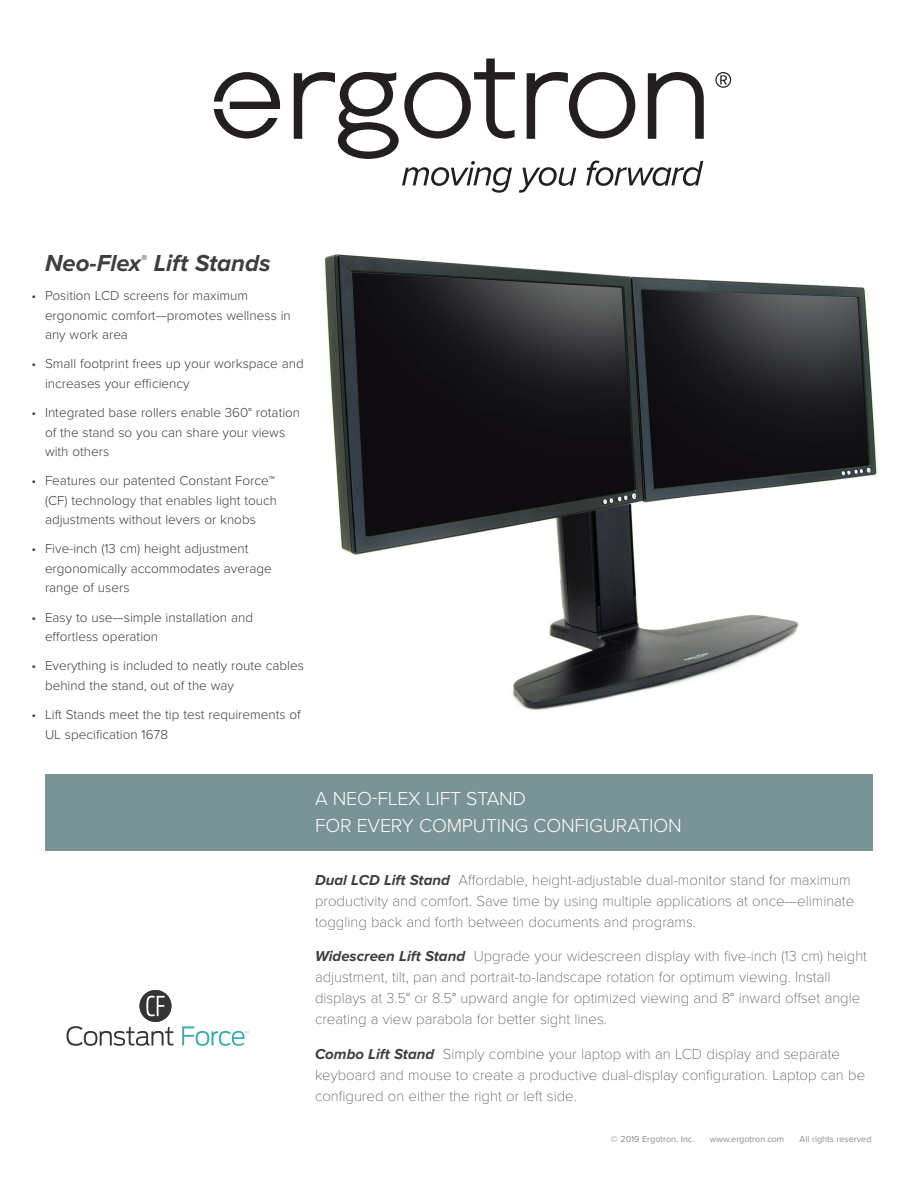
<style>
.page{position:relative;width:918px;height:1188px;background:#fff}
.page>*{position:absolute;margin:0;border:0;box-sizing:border-box;transform-origin:0 0}
.t1{font:italic 700 24px "Proxima Nova";color:#3e3e3f}
.t2{font:300 19.5px/27px "Proxima Nova";letter-spacing:-.01em;color:#fff}
.t3{font:100 15px/21px "Proxima Nova T";color:#3e3e3f}
.t4{font:300 13.5px/19.5px "Proxima Nova";color:#3e3e3f}
.t5{font:9px "Proxima Nova";color:#8a8c8f}
.s1{font-family:"Proxima Nova";font-weight:700;font-style:italic}
</style>
<div class="page">
<img style="left:324px;top:254px;width:553px;height:457px">
<div style="left:45px;top:774px;width:828px;height:76px;background:#7a9397"></div>
<svg style="left:715px;top:72px;width:16px;height:16px"></svg>
<svg style="left:214px;top:72px;width:66px;height:67px"></svg>
<svg style="left:294px;top:58px;width:410px;height:135px"></svg>
<svg style="left:182px;top:1026px;width:66px;height:20px"></svg>
<svg style="left:67px;top:1026px;width:106px;height:20px"></svg>
<div style="left:140px;top:990px;width:31px;height:32px;background:#363536;border-radius:50%"></div>
<svg style="left:146px;top:996px;width:19px;height:20px"></svg>
<h1 class="t1" style="left:45px;top:249px;width:227px">Neo-Flex<sup>®</sup> Lift Stands</h1>
<p class="t4" style="left:45px;top:286px;width:247px;text-indent:-14px">• Position LCD screens for maximum ergonomic comfort—promotes wellness in any work area</p>
<p class="t4" style="left:45px;top:354px;width:260px;text-indent:-14px">• Small footprint frees up your workspace and increases your efficiency</p>
<p class="t4" style="left:45px;top:403px;width:257px;text-indent:-14px">• Integrated base rollers enable 360° rotation of the stand so you can share your views with others</p>
<p class="t4" style="left:45px;top:471px;width:234px;text-indent:-14px">• Features our patented Constant Force™ (CF) technology that enables light touch adjustments without levers or knobs</p>
<p class="t4" style="left:45px;top:539px;width:228px;text-indent:-14px">• Five-inch (13 cm) height adjustment ergonomically accommodates average range of users</p>
<p class="t4" style="left:45px;top:608px;width:210px;text-indent:-14px">• Easy to use—simple installation and effortless operation</p>
<p class="t4" style="left:45px;top:656px;width:260px;text-indent:-14px">• Everything is included to neatly route cables behind the stand, out of the way</p>
<p class="t4" style="left:45px;top:705px;width:257px;text-indent:-14px">• Lift Stands meet the tip test requirements of<br>UL specification 1678</p>
<h2 class="t2" style="left:315px;top:786px;width:368px">A NEO-FLEX LIFT STAND<br>FOR EVERY COMPUTING CONFIGURATION</h2>
<p class="t3" style="left:315px;top:870px;width:541px"><span class="s1">Dual LCD Lift Stand</span> Affordable, height-adjustable dual-monitor stand for maximum productivity and comfort. Save time by using multiple applications at once—eliminate toggling back and forth between documents and programs.</p>
<p class="t3" style="left:315px;top:946px;width:554px"><span class="s1">Widescreen Lift Stand</span> Upgrade your widescreen display with five-inch (13 cm) height adjustment, tilt, pan and portrait-to-landscape rotation for optimum viewing. Install displays at 3.5° or 8.5° upward angle for optimized viewing and 8° inward offset angle creating a view parabola for better sight lines.</p>
<p class="t3" style="left:315px;top:1044px;width:552px"><span class="s1">Combo Lift Stand</span> Simply combine your laptop with an LCD display and separate keyboard and mouse to create a productive dual-display configuration. Laptop can be configured on either the right or left side.</p>
<p class="t5" style="left:611px;top:1134px;width:85px">© 2019 Ergotron, Inc.</p>
<p class="t5" style="left:710px;top:1134px;width:76px">www.ergotron.com</p>
<p class="t5" style="left:800px;top:1134px;width:73px">All rights reserved</p>
</div>
